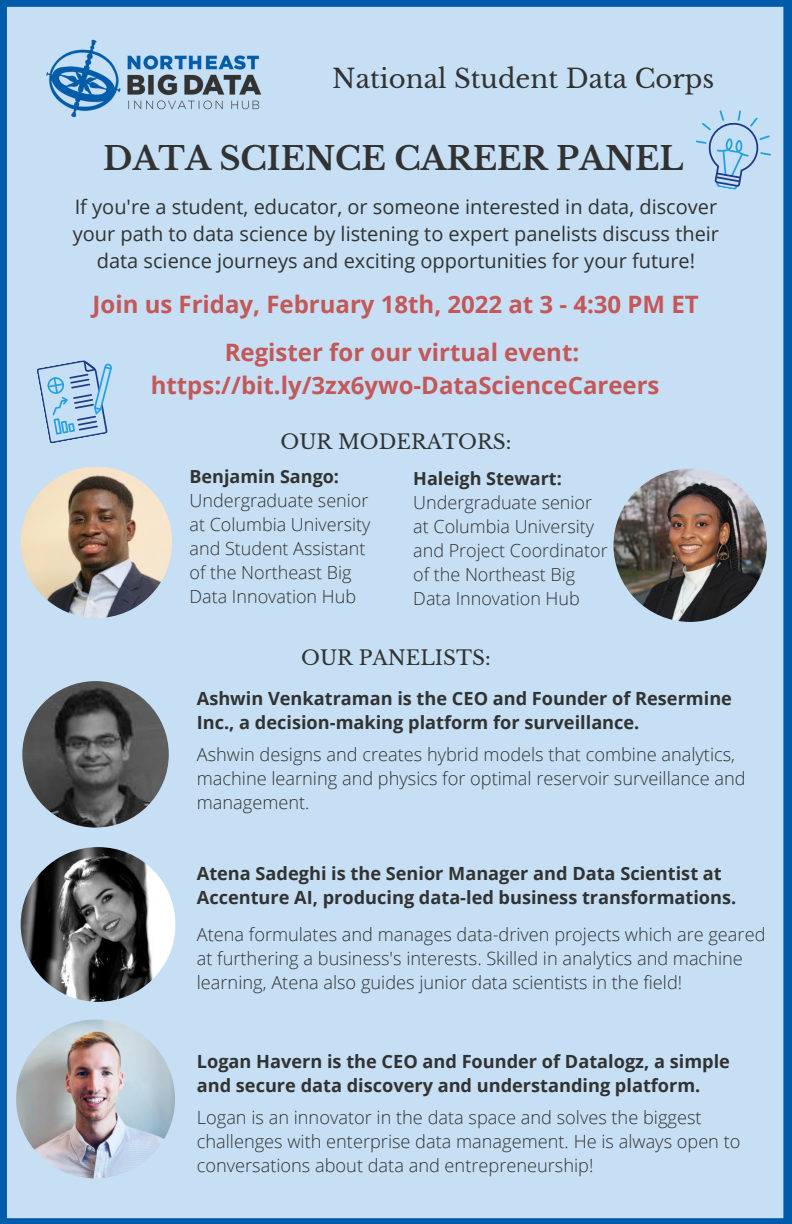
<style>
.page{position:relative;width:792px;height:1224px;background:#c6dff4}
.page>*{position:absolute;margin:0;border:0;box-sizing:border-box;transform-origin:0 0}
.t1{font:700 32px "Libre Baskerville";color:#323232}
.t2{font:26px "Libre Baskerville";color:#323232}
.t3{font:700 24px "Open Sans";color:#c45858}
.t4{font:20px/27px "Open Sans";color:#323232;text-align:center}
.t5{font:20px "Libre Baskerville";color:#323232}
.t6{font:300 18.2px/24px "Open Sans";color:#323232}
.t7{font:700 18.2px/24px "Open Sans";color:#323232}
.t8{font:300 18px/24px "Open Sans";color:#323232}
.s1{font-weight:700}
</style>
<div class="page">
<img style="left:21px;top:467px;width:151px;height:151px;border-radius:50%">
<img style="left:22px;top:27px;width:263px;height:104px">
<img style="left:614px;top:469px;width:153px;height:153px;border-radius:50%">
<img style="left:22px;top:681px;width:147px;height:147px;border-radius:50%">
<img style="left:21px;top:847px;width:154px;height:155px;border-radius:50%">
<img style="left:16px;top:1020px;width:159px;height:158px;border-radius:50%">
<svg style="left:696px;top:110px;width:75px;height:80px;background:#afd0eb"></svg>
<svg style="left:36px;top:358px;width:84px;height:86px;background:#aacbe8"></svg>
<p class="t2" style="left:332px;top:63px;width:384px">National Student Data Corps</p>
<p class="t1" style="left:103px;top:139px;width:582px">DATA SCIENCE CAREER PANEL</p>
<p class="t4" style="left:73px;top:192px;width:648px">If you're a student, educator, or someone interested in data, discover your path to data science by listening to expert panelists discuss their data science journeys and exciting opportunities for your future!</p>
<p class="t3" style="left:93px;top:288px;width:608px">Join us Friday, February 18th, 2022 at 3 - 4:30 PM ET</p>
<p class="t3" style="left:225px;top:336px;width:356px">Register for our virtual event:</p>
<p class="t3" style="left:151px;top:369px;width:510px">https://bit.ly/3zx6ywo-DataScienceCareers</p>
<p class="t5" style="left:280px;top:429px;width:233px">OUR MODERATORS:</p>
<p class="t8" style="left:190px;top:464px;width:182px"><span class="s1">Benjamin Sango:<br></span>Undergraduate senior at Columbia University and Student Assistant of the Northeast Big<br>Data Innovation Hub</p>
<p class="t8" style="left:413px;top:466px;width:196px"><span class="s1">Haleigh Stewart:<br></span>Undergraduate senior at Columbia University and Project Coordinator of the Northeast Big<br>Data Innovation Hub</p>
<p class="t5" style="left:301px;top:646px;width:191px">OUR PANELISTS:</p>
<p class="t7" style="left:197px;top:686px;width:537px">Ashwin Venkatraman is the CEO and Founder of Resermine<br>Inc., a decision-making platform for surveillance.</p>
<p class="t6" style="left:197px;top:742px;width:550px">Ashwin designs and creates hybrid models that combine analytics, machine learning and physics for optimal reservoir surveillance and management.</p>
<p class="t7" style="left:197px;top:861px;width:541px">Atena Sadeghi is the Senior Manager and Data Scientist at<br>Accenture AI, producing data-led business transformations.</p>
<p class="t6" style="left:197px;top:922px;width:570px">Atena formulates and manages data-driven projects which are geared at furthering a business's interests. Skilled in analytics and machine learning, Atena also guides junior data scientists in the field!</p>
<p class="t7" style="left:197px;top:1049px;width:535px">Logan Havern is the CEO and Founder of Datalogz, a simple and secure data discovery and understanding platform.</p>
<p class="t6" style="left:197px;top:1105px;width:545px">Logan is an innovator in the data space and solves the biggest challenges with enterprise data management. He is always open to conversations about data and entrepreneurship!</p>
</div>
